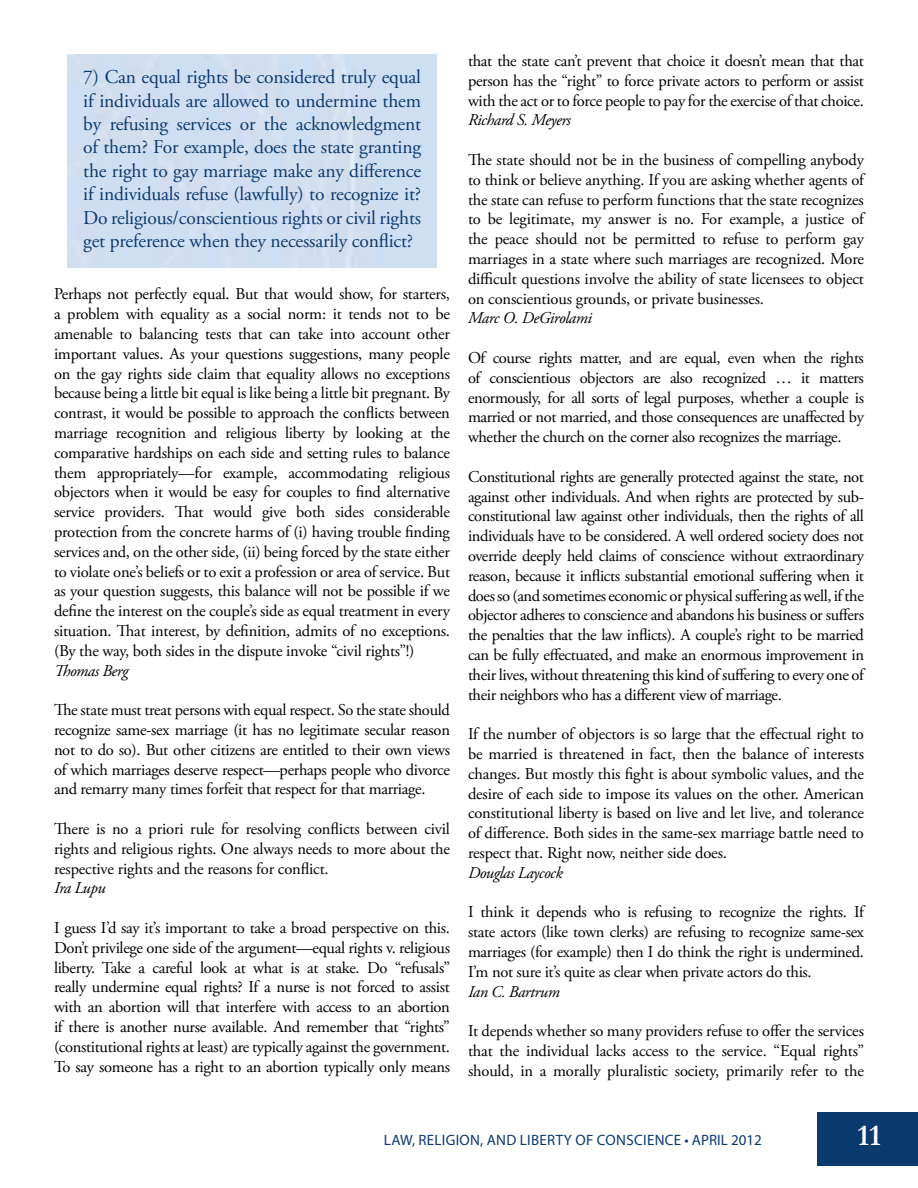
<style>
.page{position:relative;width:918px;height:1188px;background:#fff}
.page>*{position:absolute;margin:0;border:0;box-sizing:border-box;transform-origin:0 0}
.t1{font:700 30px "Garamond";color:#fff}
.t2{font:19.5px/23.4px "Adobe Garamond Pro";letter-spacing:-.01em;color:#0b3a6e;text-align:justify}
.t3{font:16.5px/19.8px "Adobe Garamond Pro";letter-spacing:-.02em;color:#000;text-align:justify}
.t4{font:italic 16.5px "Adobe Garamond Pro";letter-spacing:-.025em;color:#000}
.t5{font:15px "Myriad Pro";letter-spacing:.02em;color:#0b3a6e}
</style>
<div class="page">
<div style="left:817px;top:1112px;width:101px;height:54px;background:#0b3a6e"></div>
<p class="t2" style="left:83px;top:66px;width:339px">7) Can equal rights be considered truly equal if individuals are allowed to undermine them by refusing services or the acknowledgment of them? For example, does the state granting the right to gay marriage make any difference if individuals refuse (lawfully) to recognize it?<br>Do religious/conscientious rights or civil rights get preference when they necessarily conflict?</p>
<p class="t3" style="left:54px;top:285px;width:398px">Perhaps not perfectly equal. But that would show, for starters, a problem with equality as a social norm: it tends not to be amenable to balancing tests that can take into account other important values. As your questions suggestions, many people on the gay rights side claim that equality allows no exceptions because being a little bit equal is like being a little bit pregnant. By contrast, it would be possible to approach the conflicts between marriage recognition and religious liberty by looking at the comparative hardships on each side and setting rules to balance them appropriately—for example, accommodating religious objectors when it would be easy for couples to find alternative service providers. That would give both sides considerable protection from the concrete harms of (i) having trouble finding services and, on the other side, (ii) being forced by the state either to violate one’s beliefs or to exit a profession or area of service. But as your question suggests, this balance will not be possible if we define the interest on the couple’s side as equal treatment in every situation. That interest, by definition, admits of no exceptions. (By the way, both sides in the dispute invoke “civil rights”!)</p>
<p class="t4" style="left:54px;top:660px;width:76px">Thomas Berg</p>
<p class="t3" style="left:54px;top:701px;width:398px">The state must treat persons with equal respect. So the state should recognize same-sex marriage (it has no legitimate secular reason not to do so). But other citizens are entitled to their own views of which marriages deserve respect—perhaps people who divorce and remarry many times forfeit that respect for that marriage.</p>
<p class="t3" style="left:54px;top:819px;width:397px">There is no a priori rule for resolving conflicts between civil rights and religious rights. One always needs to more about the respective rights and the reasons for conflict.</p>
<p class="t4" style="left:54px;top:878px;width:53px">Ira Lupu</p>
<p class="t3" style="left:54px;top:918px;width:398px">I guess I’d say it’s important to take a broad perspective on this.<br>Don’t privilege one side of the argument—equal rights v. religious liberty. Take a careful look at what is at stake. Do “refusals” really undermine equal rights? If a nurse is not forced to assist with an abortion will that interfere with access to an abortion if there is another nurse available. And remember that “rights” (constitutional rights at least) are typically against the government.<br>To say someone has a right to an abortion typically only means</p>
<p class="t3" style="left:468px;top:51px;width:397px">that the state can’t prevent that choice it doesn’t mean that that person has the “right” to force private actors to perform or assist with the act or to force people to pay for the exercise of that choice.</p>
<p class="t4" style="left:468px;top:110px;width:104px">Richard S. Meyers</p>
<p class="t3" style="left:468px;top:150px;width:398px">The state should not be in the business of compelling anybody to think or believe anything. If you are asking whether agents of the state can refuse to perform functions that the state recognizes to be legitimate, my answer is no. For example, a justice of the peace should not be permitted to refuse to perform gay marriages in a state where such marriages are recognized. More difficult questions involve the ability of state licensees to object on conscientious grounds, or private businesses.</p>
<p class="t4" style="left:468px;top:308px;width:126px">Marc O. DeGirolami</p>
<p class="t3" style="left:468px;top:348px;width:398px">Of course rights matter, and are equal, even when the rights of conscientious objectors are also recognized … it matters enormously, for all sorts of legal purposes, whether a couple is married or not married, and those consequences are unaffected by whether the church on the corner also recognizes the marriage.</p>
<p class="t3" style="left:468px;top:467px;width:398px">Constitutional rights are generally protected against the state, not against other individuals. And when rights are protected by sub&shy;constitutional law against other individuals, then the rights of all individuals have to be considered. A well ordered society does not override deeply held claims of conscience without extraordinary reason, because it inflicts substantial emotional suffering when it does so (and sometimes economic or physical suffering as well, if the objector adheres to conscience and abandons his business or suffers the penalties that the law inflicts). A couple’s right to be married can be fully effectuated, and make an enormous improvement in their lives, without threatening this kind of suffering to every one of their neighbors who has a different view of marriage.</p>
<p class="t3" style="left:468px;top:725px;width:398px">If the number of objectors is so large that the effectual right to be married is threatened in fact, then the balance of interests changes. But mostly this fight is about symbolic values, and the desire of each side to impose its values on the other. American constitutional liberty is based on live and let live, and tolerance of difference. Both sides in the same-sex marriage battle need to respect that. Right now, neither side does.</p>
<p class="t4" style="left:468px;top:863px;width:96px">Douglas Laycock</p>
<p class="t3" style="left:468px;top:903px;width:398px">I think it depends who is refusing to recognize the rights. If state actors (like town clerks) are refusing to recognize same-sex marriages (for example) then I do think the right is undermined.<br>I’m not sure it’s quite as clear when private actors do this.</p>
<p class="t4" style="left:468px;top:981px;width:93px">Ian C. Bartrum</p>
<p class="t3" style="left:468px;top:1022px;width:398px">It depends whether so many providers refuse to offer the services that the individual lacks access to the service. “Equal rights” should, in a morally pluralistic society, primarily refer to the</p>
<p class="t5" style="left:384px;top:1131px;width:379px">LAW, RELIGION, AND LIBERTY OF CONSCIENCE • APRIL 2012</p>
<h1 class="t1" style="left:857px;top:1117px;width:25px">11</h1>
</div>
